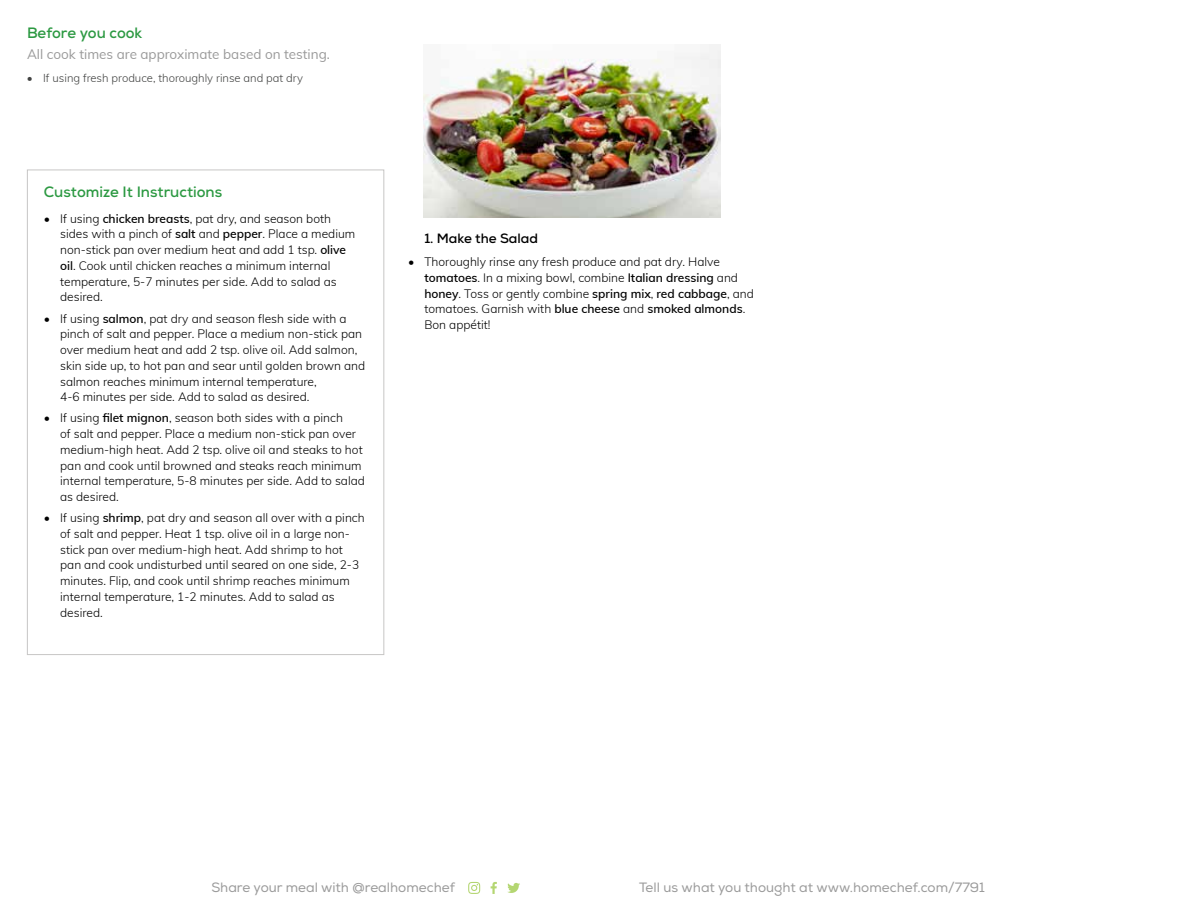
<style>
.page{position:relative;width:1188px;height:918px;background:#fff}
.page>*{position:absolute;margin:0;border:0;box-sizing:border-box;transform-origin:0 0}
.t1{font:700 15px "Nexa";color:#2c9942}
.t2{font:13.5px "Nexa";color:#9a9a9a}
.t3{font:13.5px "Muli";color:#9a9a9a}
.t4{font:700 13.5px "Nexa";color:#000}
.t5{font:300 12px/15.8px "Muli";color:#000}
.t6{font:300 11.25px "Muli";color:#414241}
.s1{font-weight:600}
</style>
<div class="page">
<svg style="left:491px;top:882px;width:6px;height:12px"></svg>
<svg style="left:468px;top:882px;width:12px;height:12px"></svg>
<svg style="left:507px;top:883px;width:13px;height:10px"></svg>
<img style="left:423px;top:44px;width:297px;height:173px">
<p class="t1" style="left:27px;top:23px;width:117px">Before you cook</p>
<p class="t3" style="left:27px;top:44px;width:304px">All cook times are approximate based on testing.</p>
<p class="t6" style="left:27px;top:69px;width:278px">• If using fresh produce, thoroughly rinse and pat dry</p>
<p class="t1" style="left:44px;top:182px;width:180px">Customize It Instructions</p>
<p class="t5" style="left:60px;top:210px;width:297px;text-indent:-16px">• If using <span class="s1">chicken breasts</span>, pat dry, and season both sides with a pinch of <span class="s1">salt</span> and <span class="s1">pepper</span>. Place a medium non-stick pan over medium heat and add 1 tsp. <span class="s1">olive oil</span>. Cook until chicken reaches a minimum internal temperature, 5-7 minutes per side. Add to salad as desired.</p>
<p class="t5" style="left:60px;top:310px;width:307px;text-indent:-16px">• If using <span class="s1">salmon</span>, pat dry and season flesh side with a pinch of salt and pepper. Place a medium non-stick pan over medium heat and add 2 tsp. olive oil. Add salmon, skin side up, to hot pan and sear until golden brown and salmon reaches minimum internal temperature,<br>4-6 minutes per side. Add to salad as desired.</p>
<p class="t5" style="left:60px;top:410px;width:306px;text-indent:-16px">• If using <span class="s1">filet mignon</span>, season both sides with a pinch<br>of salt and pepper. Place a medium non-stick pan over medium-high heat. Add 2 tsp. olive oil and steaks to hot pan and cook until browned and steaks reach minimum internal temperature, 5-8 minutes per side. Add to salad as desired.</p>
<p class="t5" style="left:60px;top:510px;width:306px;text-indent:-16px">• If using <span class="s1">shrimp</span>, pat dry and season all over with a pinch of salt and pepper. Heat 1 tsp. olive oil in a large non&shy;stick pan over medium-high heat. Add shrimp to hot pan and cook undisturbed until seared on one side, 2-3 minutes. Flip, and cook until shrimp reaches minimum internal temperature, 1-2 minutes. Add to salad as desired.</p>
<p class="t4" style="left:424px;top:229px;width:115px">1. Make the Salad</p>
<p class="t5" style="left:424px;top:253px;width:331px;text-indent:-16px">• Thoroughly rinse any fresh produce and pat dry. Halve <span class="s1">tomatoes</span>. In a mixing bowl, combine <span class="s1">Italian dressing</span> and <span class="s1">honey</span>. Toss or gently combine <span class="s1">spring mix</span>, <span class="s1">red cabbage</span>, and tomatoes. Garnish with <span class="s1">blue cheese</span> and <span class="s1">smoked almonds</span>.<br>Bon appétit!</p>
<p class="t2" style="left:211px;top:879px;width:245px">Share your meal with @realhomechef</p>
<p class="t2" style="left:639px;top:879px;width:347px">Tell us what you thought at www.homechef.com/7791</p>
</div>
